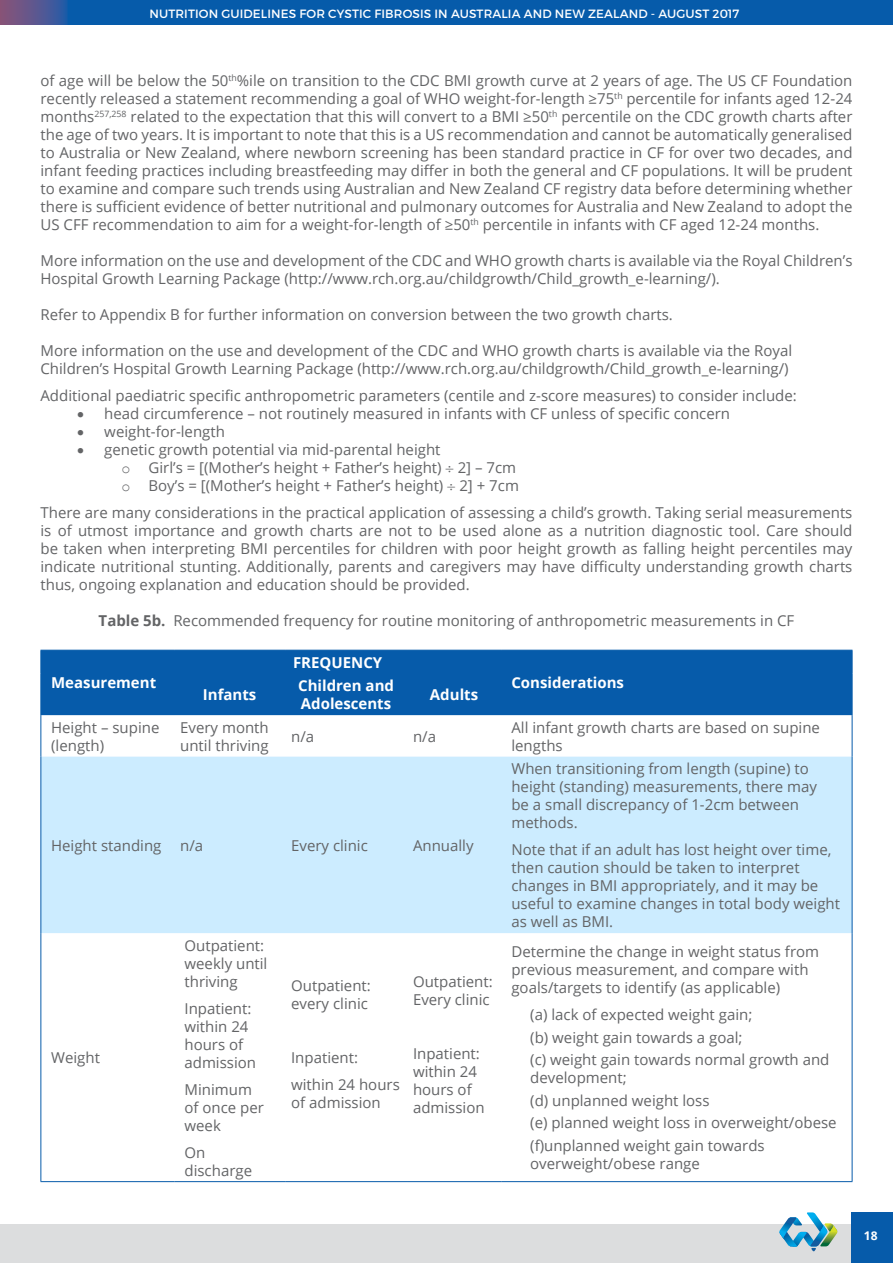
<style>
.page{position:relative;width:893px;height:1263px;background:#fff}
.page>*{position:absolute;margin:0;border:0;box-sizing:border-box;transform-origin:0 0}
.t1{font:15px/18px "Open Sans";color:#636466}
.t2{font:700 15px/18px "Open Sans";color:#fff}
.t3{font:12px "Montserrat";letter-spacing:.01em;color:#fff}
.t4{font:700 12px "Open Sans";color:#fff}
.s1{font-family:"Courier New"}
.s2{font-weight:700}
</style>
<div class="page">
<div style="left:0;top:0;width:893px;height:25px;background:#065baa"></div>
<div style="left:0;top:1224px;width:891px;height:39px;background:#dcddde"></div>
<div style="left:851px;top:1212px;width:42px;height:51px;background:#065baa"></div>
<svg style="left:779px;top:1212px;width:58px;height:39px"></svg>
<svg style="left:0;top:0;width:67px;height:25px;background:#5b578e"></svg>
<div style="left:42px;top:651px;width:810px;height:64px;background:#065baa"></div>
<div style="left:42px;top:757px;width:810px;height:176px;background:#ccecff"></div>
<hr style="left:40px;top:650px;width:134px;height:1px;background:#065baa">
<svg style="left:41px;top:651px;width:1px;height:23px"></svg>
<hr style="left:41px;top:674px;width:1px;height:41px;background:#065baa">
<hr style="left:174px;top:650px;width:111px;height:1px;background:#065baa">
<hr style="left:285px;top:650px;width:122px;height:1px;background:#065baa">
<hr style="left:407px;top:650px;width:94px;height:1px;background:#065baa">
<hr style="left:501px;top:650px;width:351px;height:1px;background:#065baa">
<svg style="left:852px;top:650px;width:1px;height:24px"></svg>
<hr style="left:852px;top:674px;width:1px;height:41px;background:#065baa">
<hr style="left:41px;top:715px;width:1px;height:42px;background:#065baa">
<hr style="left:852px;top:715px;width:1px;height:42px;background:#065baa">
<hr style="left:41px;top:757px;width:1px;height:176px;background:#065baa">
<hr style="left:852px;top:757px;width:1px;height:176px;background:#065baa">
<hr style="left:41px;top:933px;width:1px;height:248px;background:#065baa">
<hr style="left:852px;top:933px;width:1px;height:248px;background:#065baa">
<hr style="left:40px;top:1181px;width:134px;height:1px;background:#065baa">
<hr style="left:174px;top:1181px;width:111px;height:1px;background:#065baa">
<hr style="left:285px;top:1181px;width:122px;height:1px;background:#065baa">
<hr style="left:407px;top:1181px;width:94px;height:1px;background:#065baa">
<hr style="left:501px;top:1181px;width:351px;height:1px;background:#065baa">
<p class="t3" style="left:150px;top:6px;width:591px">NUTRITION GUIDELIN ES FOR CYSTIC FIBROSIS IN AUSTRALIA AN D NEW ZEALAN D - AUGUST 2017</p>
<p class="t1" style="left:40px;top:71px;width:813px;text-align:justify">of age will be below the 50<sup>th</sup>%ile on transition to the CDC BMI growth curve at 2 years of age. The US CF Foundation recently released a statement recommending a goal of WHO weight-for-length ≥75<sup>th</sup> percentile for infants aged 12-24 months<sup>257,258</sup> related to the expectation that this will convert to a BMI ≥50<sup>th</sup> percentile on the CDC growth charts after the age of two years. It is important to note that this is a US recommendation and cannot be automatically generalised to Australia or New Zealand, where newborn screening has been standard practice in CF for over two decades, and infant feeding practices including breastfeeding may differ in both the general and CF populations. It will be prudent to examine and compare such trends using Australian and New Zealand CF registry data before determining whether there is sufficient evidence of better nutritional and pulmonary outcomes for Australia and New Zealand to adopt the US CFF recommendation to aim for a weight-for-length of ≥50<sup>th</sup> percentile in infants with CF aged 12-24 months.</p>
<p class="t1" style="left:40px;top:251px;width:813px">More information on the use and development of the CDC and WHO growth charts is available via the Royal Children’s<br>Hospital Growth Learning Package (http://www.rch.org.au/childgrowth/Child_growth_e-learning/).</p>
<p class="t1" style="left:40px;top:305px;width:634px">Refer to Appendix B for further information on conversion between the two growth charts.</p>
<p class="t1" style="left:40px;top:341px;width:753px">More information on the use and development of the CDC and WHO growth charts is available via the Royal<br>Children’s Hospital Growth Learning Package (http://www.rch.org.au/childgrowth/Child_growth_e-learning/)</p>
<p class="t1" style="left:40px;top:386px;width:758px">Additional paediatric specific anthropometric parameters (centile and z-score measures) to consider include:</p>
<p class="t1" style="left:77px;top:404px;width:654px">• head circumference – not routinely measured in infants with CF unless of specific concern</p>
<p class="t1" style="left:77px;top:422px;width:149px">• weight-for-length</p>
<p class="t1" style="left:121px;top:440px;width:399px;text-indent:-44px">• genetic growth potential via mid-parental height<br><span class="s1">o</span> Girl’s = [(Mother’s height + Father’s height) 2] – 7cm <span class="s1">o</span> Boy’s = [(Mother’s height + Father’s height) 2] + 7cm</p>
<p class="t1" style="left:40px;top:503px;width:813px;text-align:justify">There are many considerations in the practical application of assessing a child’s growth. Taking serial measurements is of utmost importance and growth charts are not to be used alone as a nutrition diagnostic tool. Care should be taken when interpreting BMI percentiles for children with poor height growth as falling height percentiles may indicate nutritional stunting. Additionally, parents and caregivers may have difficulty understanding growth charts thus, ongoing explanation and education should be provided.</p>
<p class="t1" style="left:99px;top:611px;width:697px"><span class="s2">Table 5b.</span> Recommended frequency for routine monitoring of anthropometric measurements in CF</p>
<p class="t2" style="left:51px;top:673px;width:107px">Measurement</p>
<p class="t2" style="left:293px;top:653px;width:19px">Freq</p>
<p class="t2" style="left:331px;top:653px;width:22px">uenc</p>
<p class="t2" style="left:373px;top:653px;width:11px">y</p>
<p class="t2" style="left:203px;top:685px;width:55px">Infants</p>
<p class="t2" style="left:298px;top:676px;width:97px">Children and<br>Adolescents</p>
<p class="t2" style="left:430px;top:685px;width:50px">Adults</p>
<p class="t2" style="left:511px;top:673px;width:114px">Considerations</p>
<p class="t1" style="left:51px;top:718px;width:110px">Height – supine (length)</p>
<p class="t1" style="left:180px;top:718px;width:90px">Every month until thriving</p>
<p class="t1" style="left:291px;top:727px;width:25px">n/a</p>
<p class="t1" style="left:413px;top:727px;width:25px">n/a</p>
<p class="t1" style="left:511px;top:718px;width:310px">All infant growth charts are based on supine lengths</p>
<p class="t1" style="left:51px;top:836px;width:154px">Height standing n/a</p>
<p class="t1" style="left:291px;top:836px;width:78px">Every clinic</p>
<p class="t1" style="left:413px;top:836px;width:62px">Annually</p>
<p class="t1" style="left:51px;top:1048px;width:50px">Weight</p>
<p class="t1" style="left:184px;top:936px;width:84px">Outpatient: weekly until thriving</p>
<p class="t1" style="left:184px;top:999px;width:73px">Inpatient: within 24 hours of admission</p>
<p class="t1" style="left:184px;top:1080px;width:81px">Minimum of once per week</p>
<p class="t1" style="left:184px;top:1143px;width:69px">On discharge</p>
<p class="t1" style="left:291px;top:976px;width:81px">Outpatient: every clinic</p>
<p class="t1" style="left:291px;top:1044px;width:110px;line-height:27px">Inpatient: within 24 hours</p>
<p class="t1" style="left:291px;top:1093px;width:91px">of admission</p>
<p class="t1" style="left:413px;top:972px;width:81px">Outpatient:<br>Every clinic</p>
<p class="t1" style="left:413px;top:1044px;width:73px">Inpatient: within 24 hours of admission</p>
<p class="t1" style="left:511px;top:759px;width:307px">When transitioning from length (supine) to height (standing) measurements, there may be a small discrepancy of 1-2cm between methods.</p>
<p class="t1" style="left:511px;top:840px;width:330px">Note that if an adult has lost height over time, then caution should be taken to interpret changes in BMI appropriately, and it may be useful to examine changes in total body weight as well as BMI.</p>
<p class="t1" style="left:511px;top:942px;width:309px">Determine the change in weight status from previous measurement, and compare with goals/targets to identify (as applicable)</p>
<p class="t1" style="left:530px;top:1003px;width:301px;line-height:22.5px">(a) lack of expected weight gain;<br>(b) weight gain towards a goal;<br>(c) weight gain towards normal growth and</p>
<p class="t1" style="left:530px;top:1066px;width:308px;line-height:22.5px">development;<br>(d) unplanned weight loss<br>(e) planned weight loss in overweight/obese (f)unplanned weight gain towards</p>
<p class="t1" style="left:530px;top:1154px;width:171px">overweight/obese range</p>
<p class="t4" style="left:864px;top:1228px;width:15px">18</p>
</div>
